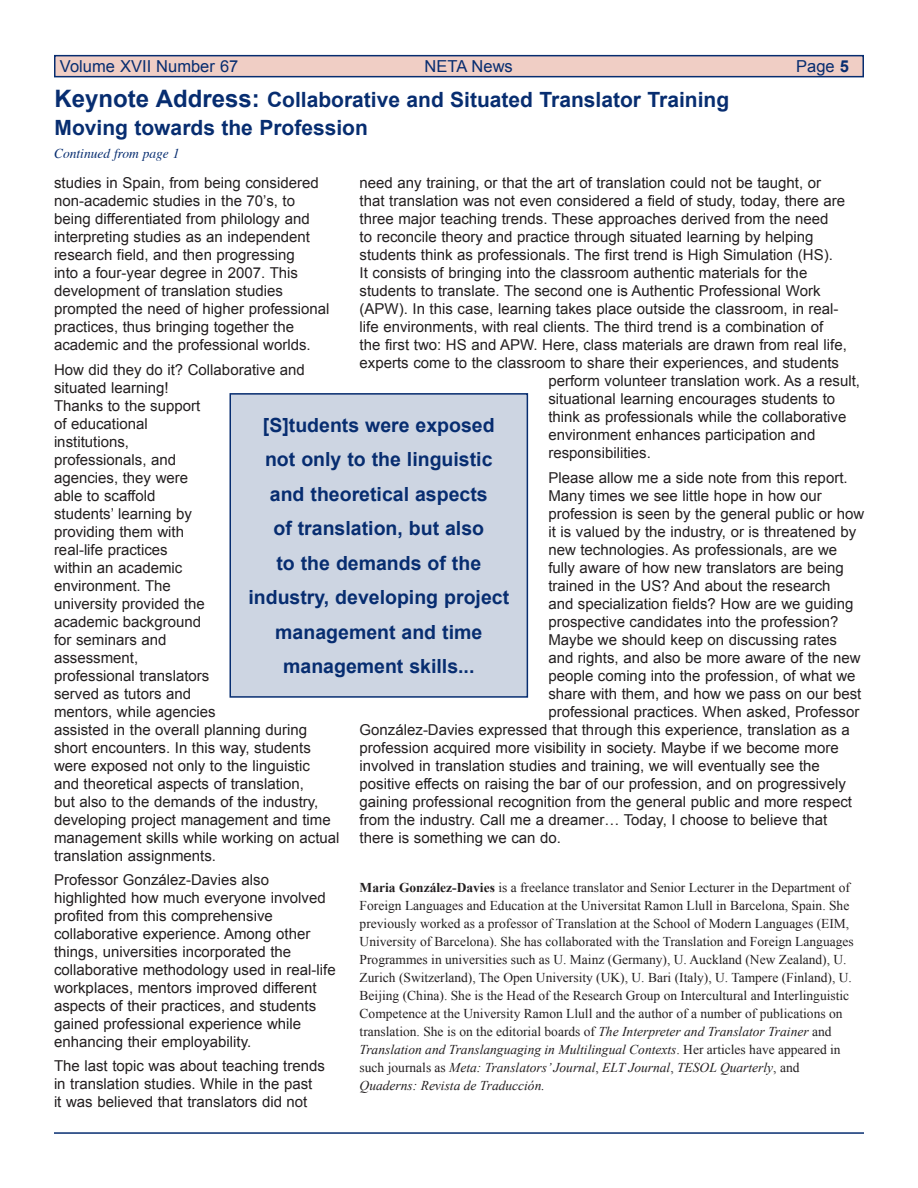
<style>
.page{position:relative;width:918px;height:1188px;background:#fff}
.page>*{position:absolute;margin:0;border:0;box-sizing:border-box;transform-origin:0 0}
.t1{font:700 21px/29px "Arial";color:#072d70}
.t2{font:700 19.5px/34.5px "Arial";color:#072d70;text-align:center}
.t3{font:16.5px "Arial";color:#072d70}
.t4{font:15px/18px "Arial";color:#231f20}
.t5{font:13.5px/18px "Times New Roman";color:#231f20}
.t6{font:italic 13.5px "Times";color:#072d70}
.s1{font-weight:700}
.s2{font-size:24px}
.s3{font-style:italic}
</style>
<div class="page">
<div style="left:55px;top:56px;width:808px;height:21px;background:#f0cec5"></div>
<div style="left:54px;top:55px;width:810px;height:22px;border:2px solid #072d70"></div>
<hr style="left:54px;top:1132px;width:810px;height:2px;background:#072d70">
<div style="left:230px;top:394px;width:297px;height:303px;background:#cdd5e2"></div>
<div style="left:230px;top:393px;width:298px;height:305px;border:2px solid #072d70"></div>
<p class="t3" style="left:60px;top:56px;width:180px">Volume XVII Number 67</p>
<p class="t3" style="left:425px;top:56px;width:90px">NETA News</p>
<p class="t3" style="left:796px;top:56px;width:54px">Page <span class="s1">5</span></p>
<h1 class="t1" style="left:55px;top:85px;width:676px"><span class="s2">Keynote Address:</span> Collaborative and Situated Translator Training<br>Moving towards the Profession</h1>
<p class="t6" style="left:54px;top:141px;width:127px">Continued from page 1</p>
<p class="t4" style="left:360px;top:174px;width:463px">need any training, or that the art of translation could not be taught, or</p>
<p class="t4" style="left:360px;top:192px;width:487px">that translation was not even considered a field of study, today, there are</p>
<p class="t4" style="left:360px;top:210px;width:470px">three major teaching trends. These approaches derived from the need</p>
<p class="t4" style="left:360px;top:228px;width:456px">to reconcile theory and practice through situated learning by helping</p>
<p class="t4" style="left:360px;top:246px;width:475px">students think as professionals. The first trend is High Simulation (HS).</p>
<p class="t4" style="left:360px;top:264px;width:449px">It consists of bringing into the classroom authentic materials for the</p>
<p class="t4" style="left:360px;top:282px;width:462px">students to translate. The second one is Authentic Professional Work</p>
<p class="t4" style="left:360px;top:300px;width:480px">(APW). In this case, learning takes place outside the classroom, in real-</p>
<p class="t4" style="left:360px;top:318px;width:465px">life environments, with real clients. The third trend is a combination of</p>
<p class="t4" style="left:360px;top:336px;width:489px">the first two: HS and APW. Here, class materials are drawn from real life,</p>
<p class="t4" style="left:360px;top:354px;width:481px">experts come to the classroom to share their experiences, and students</p>
<p class="t4" style="left:548px;top:372px;width:313px">perform volunteer translation work. As a result,</p>
<p class="t4" style="left:548px;top:390px;width:288px">situational learning encourages students to</p>
<p class="t4" style="left:548px;top:408px;width:300px">think as professionals while the collaborative</p>
<p class="t4" style="left:548px;top:426px;width:269px">environment enhances participation and</p>
<p class="t4" style="left:548px;top:444px;width:104px">responsibilities.</p>
<p class="t4" style="left:548px;top:468px;width:301px">Please allow me a side note from this report.</p>
<p class="t4" style="left:548px;top:486px;width:275px">Many times we see little hope in how our</p>
<p class="t4" style="left:548px;top:504px;width:318px">profession is seen by the general public or how</p>
<p class="t4" style="left:548px;top:522px;width:309px">it is valued by the industry, or is threatened by</p>
<p class="t4" style="left:548px;top:540px;width:290px">new technologies. As professionals, are we</p>
<p class="t4" style="left:548px;top:558px;width:297px">fully aware of how new translators are being</p>
<p class="t4" style="left:548px;top:576px;width:284px">trained in the US? And about the research</p>
<p class="t4" style="left:548px;top:594px;width:307px">and specialization fields? How are we guiding</p>
<p class="t4" style="left:548px;top:612px;width:292px">prospective candidates into the profession?</p>
<p class="t4" style="left:548px;top:630px;width:290px">Maybe we should keep on discussing rates</p>
<p class="t4" style="left:548px;top:648px;width:314px">and rights, and also be more aware of the new</p>
<p class="t4" style="left:548px;top:666px;width:309px">people coming into the profession, of what we</p>
<p class="t4" style="left:548px;top:684px;width:315px">share with them, and how we pass on our best</p>
<p class="t4" style="left:548px;top:702px;width:312px">professional practices. When asked, Professor</p>
<p class="t4" style="left:360px;top:720px;width:492px">González-Davies expressed that through this experience, translation as a</p>
<p class="t4" style="left:360px;top:738px;width:481px">profession acquired more visibility in society. Maybe if we become more</p>
<p class="t4" style="left:360px;top:756px;width:462px">involved in translation studies and training, we will eventually see the</p>
<p class="t4" style="left:360px;top:774px;width:488px">positive effects on raising the bar of our profession, and on progressively</p>
<p class="t4" style="left:360px;top:792px;width:494px">gaining professional recognition from the general public and more respect</p>
<p class="t4" style="left:360px;top:810px;width:469px">from the industry. Call me a dreamer… Today, I choose to believe that</p>
<p class="t4" style="left:360px;top:828px;width:203px">there is something we can do.</p>
<p class="t5" style="left:360px;top:878px;width:496px"><span class="s1">Maria González-Davies</span> is a freelance translator and Senior Lecturer in the Department of Foreign Languages and Education at the Universitat Ramon Llull in Barcelona, Spain. She previously worked as a professor of Translation at the School of Modern Languages (EIM, University of Barcelona). She has collaborated with the Translation and Foreign Languages Programmes in universities such as U. Mainz (Germany), U. Auckland (New Zealand), U.<br>Zurich (Switzerland), The Open University (UK), U. Bari (Italy), U. Tampere (Finland), U.<br>Beijing (China). She is the Head of the Research Group on Intercultural and Interlinguistic Competence at the University Ramon Llull and the author of a number of publications on translation. She is on the editorial boards of <span class="s3">The Interpreter and Translator Trainer</span> and <span class="s3">Translation and Translanguaging in Multilingual Contexts</span>. Her articles have appeared in such journals as <span class="s3">Meta: Translators’ Journal</span>, <span class="s3">ELT Journal</span>, <span class="s3">TESOL Quarterly</span>, and <span class="s3">Quaderns: Revista de Traducción.</span></p>
<p class="t4" style="left:54px;top:174px;width:277px">studies in Spain, from being considered non-academic studies in the 70’s, to being differentiated from philology and interpreting studies as an independent research field, and then progressing<br>into a four-year degree in 2007. This development of translation studies prompted the need of higher professional practices, thus bringing together the academic and the professional worlds.</p>
<p class="t4" style="left:54px;top:360px;width:287px">How did they do it? Collaborative and situated learning!<br>Thanks to the support<br>of educational<br>institutions,<br>professionals, and<br>agencies, they were<br>able to scaffold<br>students’ learning by<br>providing them with<br>real-life practices<br>within an academic<br>environment. The<br>university provided the<br>academic background<br>for seminars and<br>assessment,<br>professional translators<br>served as tutors and<br>mentors, while agencies<br>assisted in the overall planning during short encounters. In this way, students were exposed not only to the linguistic<br>and theoretical aspects of translation,<br>but also to the demands of the industry, developing project management and time management skills while working on actual translation assignments.</p>
<p class="t4" style="left:54px;top:871px;width:283px">Professor González-Davies also highlighted how much everyone involved profited from this comprehensive collaborative experience. Among other things, universities incorporated the collaborative methodology used in real-life workplaces, mentors improved different aspects of their practices, and students gained professional experience while enhancing their employability.</p>
<p class="t4" style="left:54px;top:1057px;width:272px">The last topic was about teaching trends in translation studies. While in the past<br>it was believed that translators did not</p>
<h2 class="t2" style="left:248px;top:408px;width:262px">[S]tudents were exposed not only to the linguistic and theoretical aspects<br>of translation, but also<br>to the demands of the industry, developing project management and time management skills...</h2>
</div>
